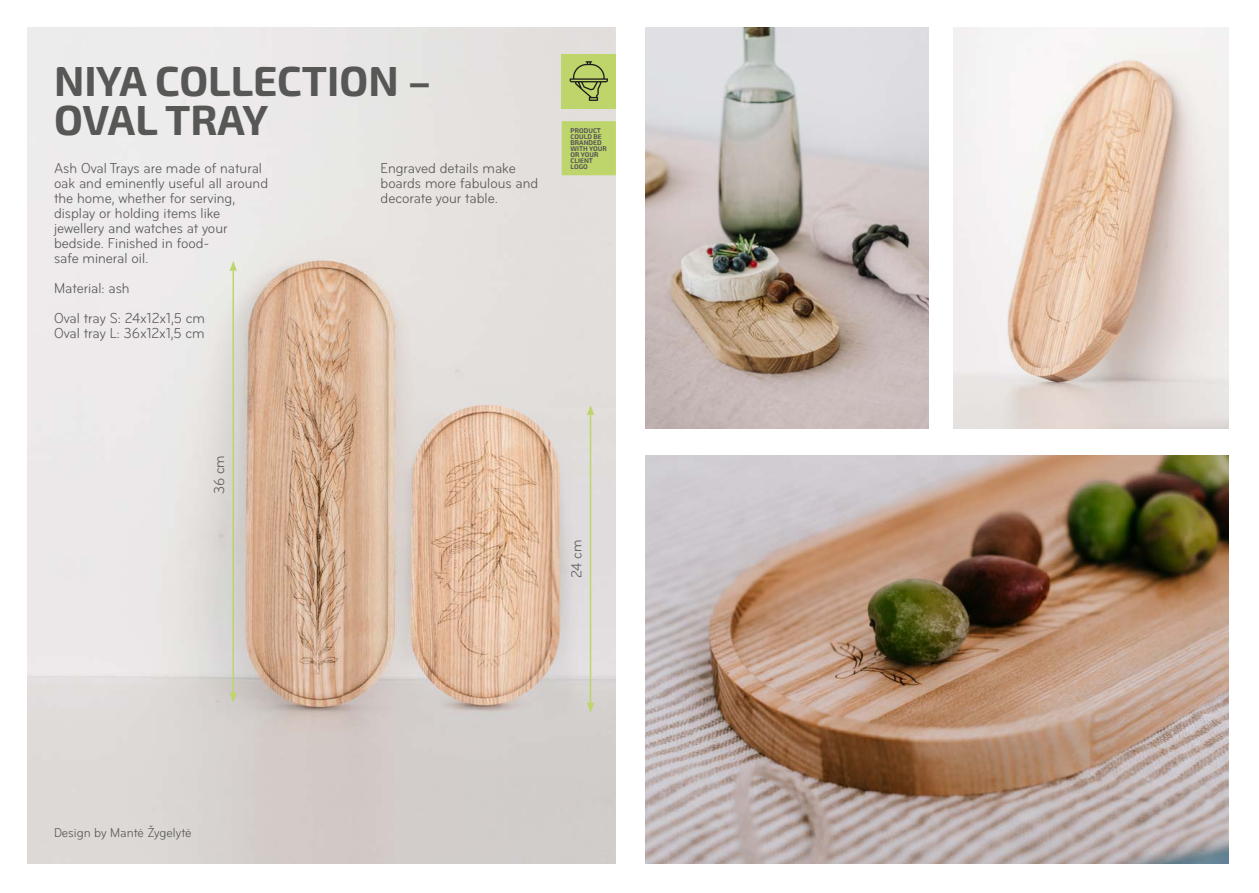
<style>
.page{position:relative;width:1259px;height:893px;background:#fff}
.page>*{position:absolute;margin:0;border:0;box-sizing:border-box;transform-origin:0 0}
.t1{font:700 42px/39px "Exo 2";color:#575756}
.t2{font:condensed 15px/15px "Bryant";color:#575756}
.t3{font:condensed 13.5px "Bryant";color:#575756}
.t4{font:700 6.75px/6px "Exo 2";color:#575756}
</style>
<div class="page">
<img style="left:27px;top:27px;width:588px;height:837px">
<div style="left:562px;top:54px;width:54px;height:54px;background:#bed56b"></div>
<svg style="left:569px;top:61px;width:39px;height:40px"></svg>
<hr style="left:232px;top:269px;width:2px;height:425px;background:#bed56b">
<svg style="left:229px;top:261px;width:8px;height:10px"></svg>
<svg style="left:229px;top:692px;width:8px;height:11px"></svg>
<hr style="left:590px;top:413px;width:1px;height:291px;background:#bed56b">
<svg style="left:586px;top:405px;width:8px;height:11px"></svg>
<svg style="left:586px;top:702px;width:8px;height:11px"></svg>
<img style="left:953px;top:27px;width:276px;height:401px">
<img style="left:645px;top:27px;width:284px;height:401px">
<img style="left:645px;top:455px;width:584px;height:409px">
<div style="left:562px;top:121px;width:54px;height:54px;background:#bed56b"></div>
<h1 class="t1" style="left:54px;top:60px;width:379px">NIYA COLLECTION –<br>OVAL TRAY</h1>
<p class="t2" style="left:54px;top:161px;width:216px">Ash Oval Trays are made of natural oak and eminently useful all around the home, whether for serving, display or holding items like jewellery and watches at your bedside. Finished in food-<br>safe mineral oil.</p>
<p class="t2" style="left:54px;top:274px;width:152px;line-height:30px">Material: ash<br>Oval tray S: 24x12x1,5 cm</p>
<p class="t2" style="left:54px;top:326px;width:152px">Oval tray L: 36x12x1,5 cm</p>
<p class="t2" style="left:380px;top:161px;width:159px">Engraved details make boards more fabulous and decorate your table.</p>
<p class="t4" style="left:570px;top:128px;width:38px">PRODUCT<br>COULD BE<br>BRANDED<br>WITH YOUR<br>OR YOUR<br>CLIENT<br>LOGO</p>
<p class="t2" style="left:212px;top:494px;width:41px;rotate:-90deg">36 cm</p>
<p class="t2" style="left:569px;top:578px;width:40px;rotate:-90deg">24 cm</p>
<p class="t3" style="left:54px;top:825px;width:138px">Design by Mantė Žygelytė</p>
</div>
